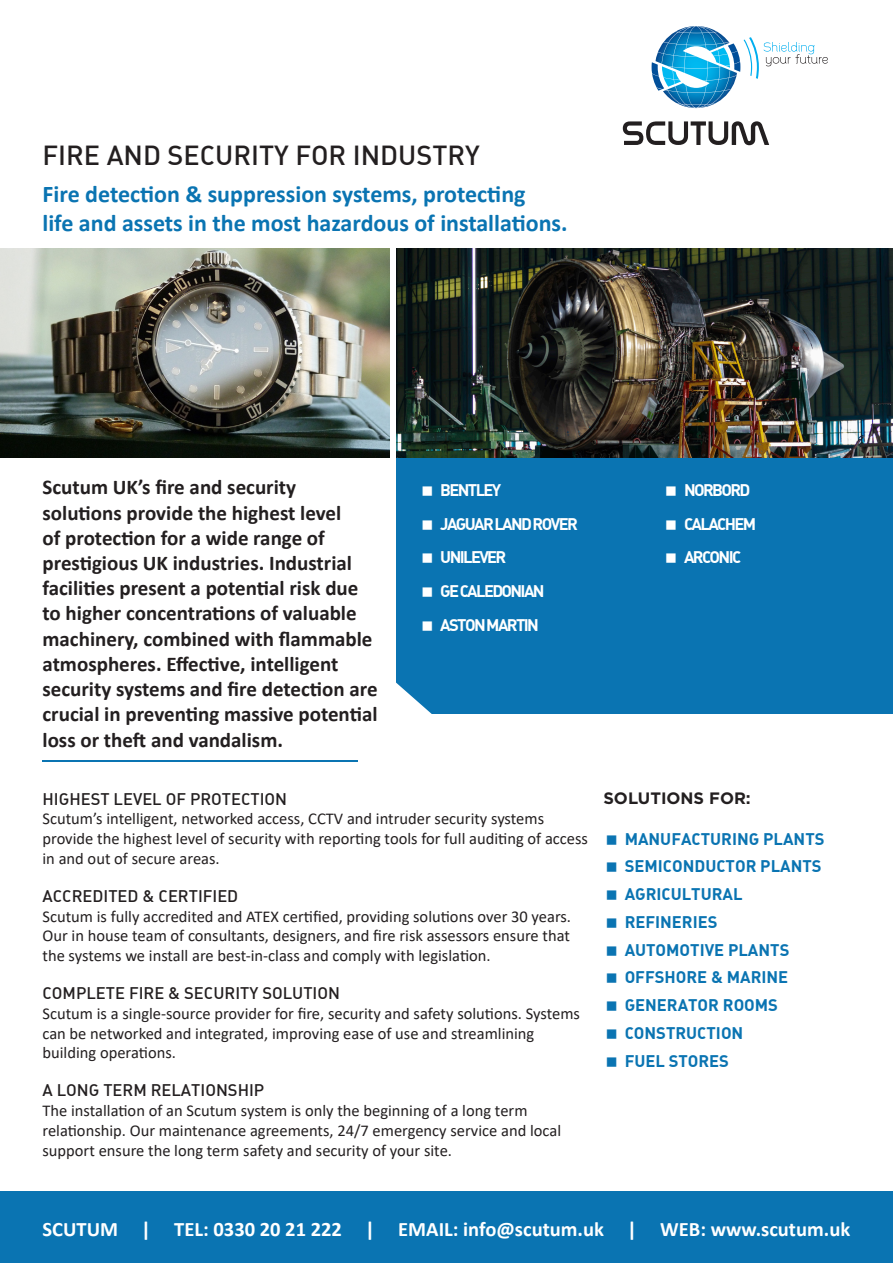
<style>
.page{position:relative;width:893px;height:1263px;background:#fff}
.page>*{position:absolute;margin:0;border:0;box-sizing:border-box;transform-origin:0 0}
.t1{font:500 27px "DIN Alternate";color:#231f20}
.t2{font:700 24px "Calibri";color:#0a74b2}
.t3{font:700 21px/25.2px "Calibri";color:#231f20}
.t4{font:700 20.55px "Calibri";color:#fff}
.t5{font:16.5px/19.8px "Calibri";color:#231f20}
.HEADERS_copy{font:700 16.5px "DIN Alternate";color:#0a74b2}
.t6{font:500 16.5px "DIN Alternate";color:#231f20}
.t7{font:700 16.5px "DIN Alternate";letter-spacing:-.1em;color:#fff}
.t8{font:700 16.5px "Gotham";color:#231f20}
</style>
<div class="page">
<div style="left:396px;top:457px;width:497px;height:256px;background:#0a74b2"></div>
<svg style="left:396px;top:682px;width:90px;height:32px"></svg>
<img style="left:396px;top:249px;width:497px;height:208px">
<img style="left:0;top:249px;width:390px;height:208px">
<div style="left:419px;top:483px;width:232px;height:209px;background:#0a74b2"></div>
<div style="left:0;top:1192px;width:893px;height:71px;background:#0a74b2"></div>
<hr style="left:43px;top:760px;width:315px;height:1px;background:#0a74b2">
<svg style="left:623px;top:121px;width:146px;height:24px"></svg>
<svg style="left:652px;top:26px;width:176px;height:82px"></svg>
<p class="t1" style="left:43px;top:138px;width:439px">FIRE AND SECURITY FOR INDUSTRY</p>
<p class="t2" style="left:43px;top:177px;width:485px">Fire detection &amp; suppression systems, protecting</p>
<p class="t2" style="left:43px;top:206px;width:526px">life and assets in the most hazardous of installations.</p>
<p class="t3" style="left:43px;top:475px;width:337px">Scutum UK’s fire and security solutions provide the highest level<br>of protection for a wide range of prestigious UK industries. Industrial facilities present a potential risk due to higher concentrations of valuable machinery, combined with flammable atmospheres. Effective, intelligent security systems and fire detection are crucial in preventing massive potential loss or theft and vandalism.</p>
<p class="t7" style="left:440px;top:479px;width:63px">BENTLEY</p>
<p class="t7" style="left:440px;top:513px;width:139px">JAGUAR LAND ROVER</p>
<p class="t7" style="left:440px;top:546px;width:68px">UNILEVER</p>
<p class="t7" style="left:440px;top:580px;width:106px">GE CALEDONIAN</p>
<p class="t7" style="left:440px;top:614px;width:100px">ASTON MARTIN</p>
<p class="t7" style="left:684px;top:479px;width:68px">NORBORD</p>
<p class="t7" style="left:684px;top:513px;width:74px">CALACHEM</p>
<p class="t7" style="left:684px;top:546px;width:59px">ARCONIC</p>
<p class="t6" style="left:43px;top:788px;width:246px">HIGHEST LEVEL OF PROTECTION</p>
<p class="t5" style="left:43px;top:809px;width:547px">Scutum’s intelligent, networked access, CCTV and intruder security systems provide the highest level of security with reporting tools for full auditing of access in and out of secure areas.</p>
<p class="t6" style="left:43px;top:885px;width:197px">ACCREDITED &amp; CERTIFIED</p>
<p class="t5" style="left:43px;top:906px;width:530px;text-align:justify">Scutum is fully accredited and ATEX certified, providing solutions over 30 years.<br>Our in house team of consultants, designers, and fire risk assessors ensure that the systems we install are best-in-class and comply with legislation.</p>
<p class="t6" style="left:43px;top:982px;width:299px">COMPLETE FIRE &amp; SECURITY SOLUTION</p>
<p class="t5" style="left:43px;top:1003px;width:539px">Scutum is a single-source provider for fire, security and safety solutions. Systems can be networked and integrated, improving ease of use and streamlining building operations.</p>
<p class="t6" style="left:43px;top:1080px;width:223px">A LONG TERM RELATIONSHIP</p>
<p class="t5" style="left:43px;top:1100px;width:520px">The installation of an Scutum system is only the beginning of a long term relationship. Our maintenance agreements, 24/7 emergency service and local support ensure the long term safety and security of your site.</p>
<p class="t8" style="left:603px;top:789px;width:149px">SOLUTIONS FOR:</p>
<p class="HEADERS_copy" style="left:625px;top:828px;width:201px">MANUFACTURING PLANTS</p>
<p class="HEADERS_copy" style="left:625px;top:856px;width:198px">SEMICONDUCTOR PLANTS</p>
<p class="HEADERS_copy" style="left:625px;top:883px;width:119px">AGRICULTURAL</p>
<p class="HEADERS_copy" style="left:625px;top:911px;width:94px">REFINERIES</p>
<p class="HEADERS_copy" style="left:625px;top:939px;width:166px">AUTOMOTIVE PLANTS</p>
<p class="HEADERS_copy" style="left:625px;top:967px;width:165px">OFFSHORE &amp; MARINE</p>
<p class="HEADERS_copy" style="left:625px;top:994px;width:155px">GENERATOR ROOMS</p>
<p class="HEADERS_copy" style="left:625px;top:1022px;width:120px">CONSTRUCTION</p>
<p class="HEADERS_copy" style="left:625px;top:1050px;width:106px">FUEL STORES</p>
<p class="t4" style="left:43px;top:1214px;width:809px">SCUTUM | TEL: 0330 20 21 222 | EMAIL: info@scutum.uk | WEB: www.scutum.uk</p>
</div>
